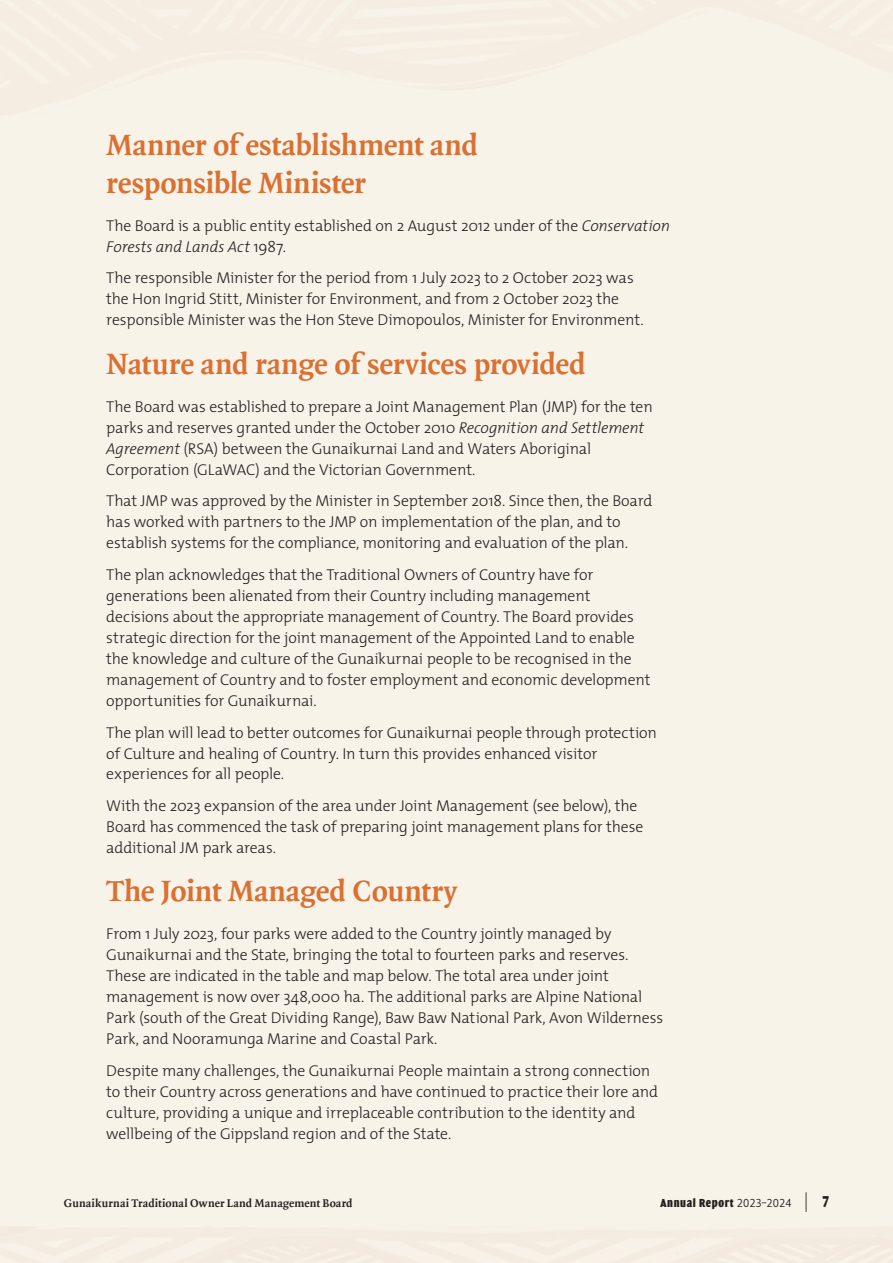
<style>
.page{position:relative;width:893px;height:1263px;background:#f8f3e9}
.page>*{position:absolute;margin:0;border:0;box-sizing:border-box;transform-origin:0 0}
.t1{font:700 31.5px/37.5px "Quadraat";letter-spacing:-.01em;color:#da7031}
.t2{font:300 15.75px/21px "The Mix";letter-spacing:-.01em;color:#231f20}
.t3{font:700 12px "Quadraat";letter-spacing:.015em;color:#231f20}
.t4{font:900 12px "Quadraat Sans Dis";letter-spacing:.05em;color:#231f20}
.s1{font-style:italic}
.s2{font-family:"Quadraat Head";font-weight:300}
.s3{font-family:"The Mix";font-weight:200;font-size:19.5px}
.s4{font-size:16.5px}
</style>
<div class="page">
<h1 class="t1" style="left:106px;top:127px;width:373px">Manner of establishment and responsible Minister</h1>
<p class="t2" style="left:106px;top:214px;width:565px">The Board is a public entity established on 2 August 2012 under of the <span class="s1">Conservation<br>Forests and Lands Act</span> 1987.</p>
<p class="t2" style="left:106px;top:267px;width:539px">The responsible Minister for the period from 1 July 2023 to 2 October 2023 was the Hon Ingrid Stitt, Minister for Environment, and from 2 October 2023 the responsible Minister was the Hon Steve Dimopoulos, Minister for Environment.</p>
<h1 class="t1" style="left:106px;top:345px;width:481px">Nature and range of services provided</h1>
<p class="t2" style="left:106px;top:395px;width:548px">The Board was established to prepare a Joint Management Plan (JMP) for the ten parks and reserves granted under the October 2010 <span class="s1">Recognition and Settlement Agreement</span> (RSA) between the Gunaikurnai Land and Waters Aboriginal Corporation (GLaWAC) and the Victorian Government.</p>
<p class="t2" style="left:106px;top:490px;width:547px">That JMP was approved by the Minister in September 2018. Since then, the Board has worked with partners to the JMP on implementation of the plan, and to establish systems for the compliance, monitoring and evaluation of the plan.</p>
<p class="t2" style="left:106px;top:563px;width:546px">The plan acknowledges that the Traditional Owners of Country have for generations been alienated from their Country including management decisions about the appropriate management of Country. The Board provides strategic direction for the joint management of the Appointed Land to enable the knowledge and culture of the Gunaikurnai people to be recognised in the management of Country and to foster employment and economic development opportunities for Gunaikurnai.</p>
<p class="t2" style="left:106px;top:721px;width:552px">The plan will lead to better outcomes for Gunaikurnai people through protection of Culture and healing of Country. In turn this provides enhanced visitor experiences for all people.</p>
<p class="t2" style="left:106px;top:795px;width:539px">With the 2023 expansion of the area under Joint Management (see below), the<br>Board has commenced the task of preparing joint management plans for these additional JM park areas.</p>
<h1 class="t1" style="left:106px;top:873px;width:353px">The Joint Managed Country</h1>
<p class="t2" style="left:106px;top:923px;width:558px">From 1 July 2023, four parks were added to the Country jointly managed by Gunaikurnai and the State, bringing the total to fourteen parks and reserves.<br>These are indicated in the table and map below. The total area under joint management is now over 348,000 ha. The additional parks are Alpine National Park (south of the Great Dividing Range), Baw Baw National Park, Avon Wilderness Park, and Nooramunga Marine and Coastal Park.</p>
<p class="t2" style="left:106px;top:1060px;width:553px">Despite many challenges, the Gunaikurnai People maintain a strong connection to their Country across generations and have continued to practice their lore and culture, providing a unique and irreplaceable contribution to the identity and wellbeing of the Gippsland region and of the State.</p>
<p class="t3" style="left:64px;top:1196px;width:290px">Gunaikurnai Traditional Owner Land Management Board</p>
<p class="t4" style="left:660px;top:1196px;width:170px">Annual Report <span class="s2">2023–2024</span> <span class="s3">|</span> <span class="s4">7</span></p>
</div>
